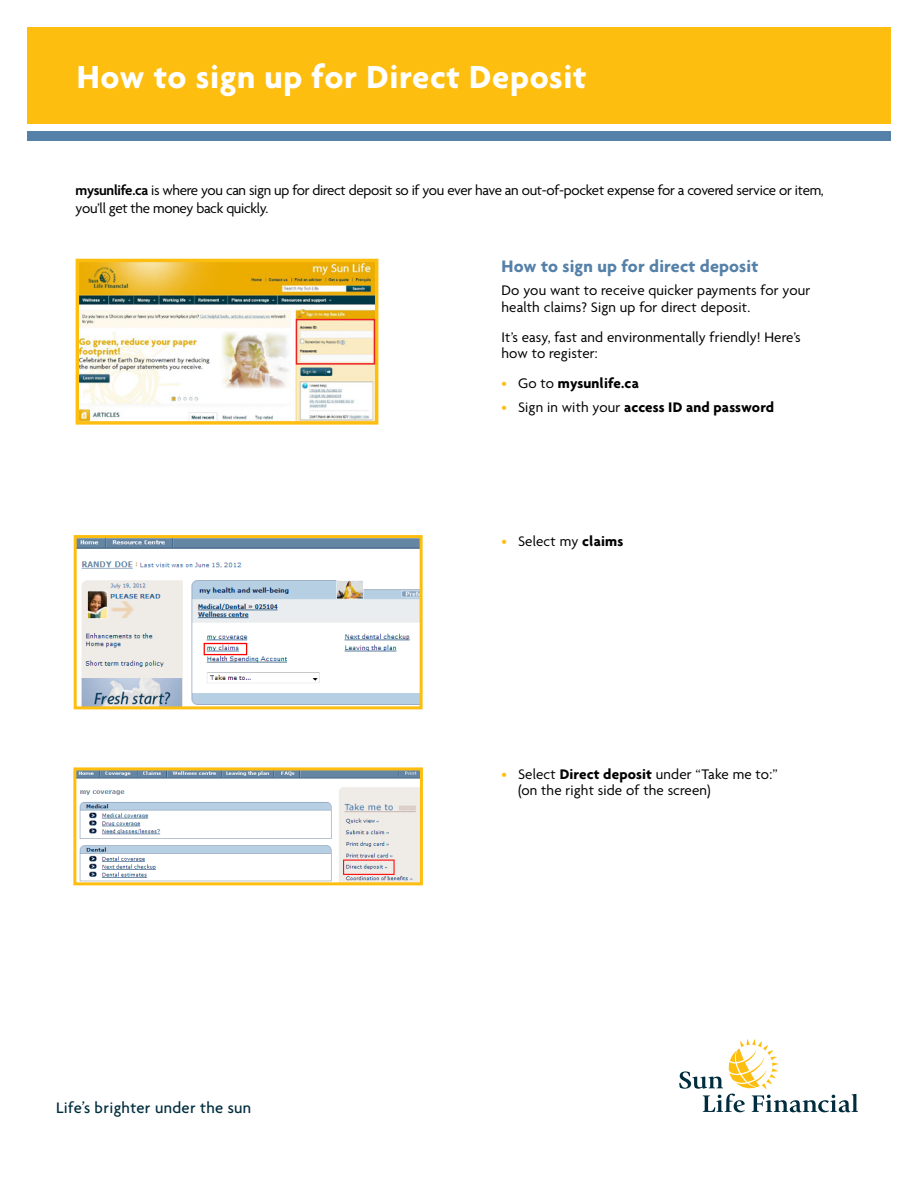
<style>
.page{position:relative;width:918px;height:1188px;background:#fff}
.page>*{position:absolute;margin:0;border:0;box-sizing:border-box;transform-origin:0 0}
.t1{font:700 34.5px "Agenda";letter-spacing:.02em;color:#fff}
.t2{font:700 18px "Agenda";letter-spacing:.01em;color:#5581a9}
.t3{font:500 16.5px "Agenda";letter-spacing:.02em;color:#002d3d}
.t4{font:15px/16.5px "Agenda";color:#000}
.t5{font:15px/18px "Agenda";letter-spacing:-.02em;color:#000}
.t6{font:700 15px "Agenda";letter-spacing:.01em;color:#000}
.s1{font-weight:600}
.s2{font-weight:400;color:#febe10}
.s3{font-weight:400}
.s4{color:#febe10}
.s5{font-weight:700}
</style>
<div class="page">
<div style="left:27px;top:131px;width:864px;height:9px;background:#5581a9"></div>
<div style="left:27px;top:27px;width:864px;height:96px;background:#febe10"></div>
<svg style="left:679px;top:1039px;width:179px;height:73px"></svg>
<img style="left:78px;top:539px;width:341px;height:166px">
<div style="left:74px;top:535px;width:349px;height:174px;border:3px solid #febe10"></div>
<img style="left:77px;top:771px;width:342px;height:110px">
<div style="left:73px;top:767px;width:350px;height:118px;border:3px solid #febe10"></div>
<img style="left:80px;top:263px;width:294px;height:158px">
<div style="left:76px;top:259px;width:302px;height:166px;border:3px solid #febe10"></div>
<div style="left:296px;top:319px;width:79px;height:46px;border:2px solid #ed2124"></div>
<h1 class="t1" style="left:77px;top:56px;width:512px">How to sign up for Direct Deposit</h1>
<p class="t5" style="left:76px;top:181px;width:750px"><span class="s1">mysunlife.ca</span> is where you can sign up for direct deposit so if you ever have an out-of-pocket expense for a covered service or item, you’ll get the money back quickly.</p>
<p class="t2" style="left:502px;top:255px;width:258px">How to sign up for direct deposit</p>
<p class="t4" style="left:502px;top:282px;width:310px">Do you want to receive quicker payments for your health claims? Sign up for direct deposit.</p>
<p class="t4" style="left:502px;top:328px;width:301px">It’s easy, fast and environmentally friendly! Here’s how to register:</p>
<p class="t6" style="left:502px;top:374px;width:139px"><span class="s2">•</span> <span class="s3">Go to</span> mysunlife.ca</p>
<p class="t6" style="left:502px;top:398px;width:274px"><span class="s2">•</span> <span class="s3">Sign in with your</span> access ID and password</p>
<p class="t4" style="left:502px;top:533px;width:123px"><span class="s4">•</span> Select my <span class="s5">claims</span></p>
<p class="t3" style="left:56px;top:1098px;width:197px">Life’s brighter under the sun</p>
<p class="t4" style="left:518px;top:766px;width:261px;text-indent:-16px"><span class="s4">•</span> Select <span class="s5">Direct deposit</span> under “Take me to:” (on the right side of the screen)</p>
</div>
